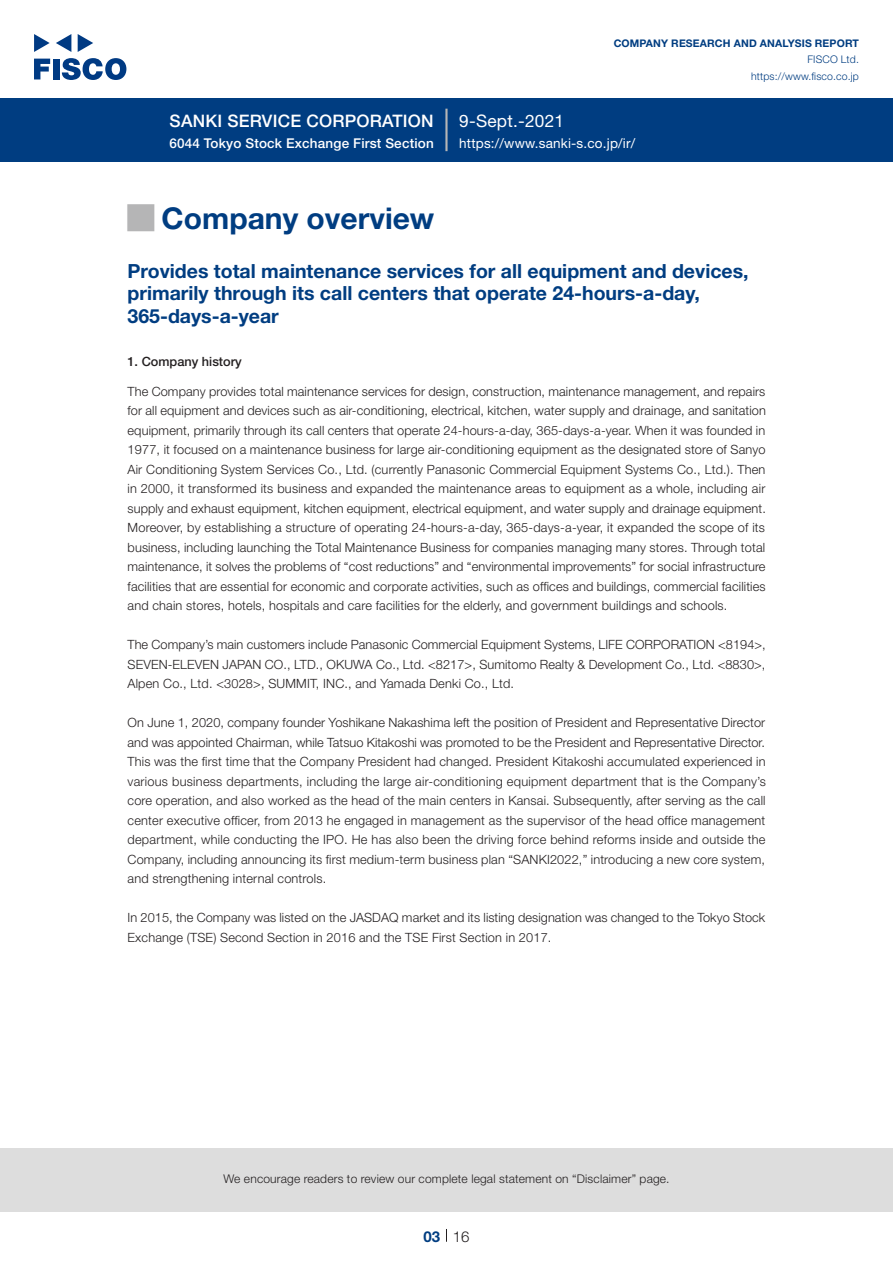
<style>
.page{position:relative;width:893px;height:1263px;background:#fff}
.page>*{position:absolute;margin:0;border:0;box-sizing:border-box;transform-origin:0 0}
.t1{font:700 30px "Helvetica Neue LT Std";color:#003d81}
.t2{font:27px "Hiragino UD Sans Std W6";color:#b5b5b6}
.t3{font:700 19.5px/22.5px "Helvetica Neue LT Std";color:#003d81}
.t4{font:500 17.25px "Helvetica Neue LT Std";letter-spacing:.015em;color:#fff}
.t5{font:17.25px "Helvetica Neue LT Std";letter-spacing:.015em;color:#fff}
.t6{font:300 15px "Helvetica Neue LT Std";color:#231f20}
.t7{font:700 15px "Helvetica Neue LT Std";color:#003d81}
.t8{font:500 13.5px "Helvetica Neue LT Std";letter-spacing:.015em;color:#fff}
.t9{font:13.5px "Helvetica Neue LT Std";color:#fff}
.t10{font:300 12.75px/19.5px "Helvetica Neue LT Std";letter-spacing:.015em;color:#231f20;text-align:justify}
.t11{font:500 12.75px "Helvetica Neue LT Std";color:#231f20}
.t12{font:300 12px "Helvetica Neue LT Std";letter-spacing:.015em;color:#231f20}
.t13{font:700 10.5px "Helvetica Neue LT Std";letter-spacing:.015em;color:#003d81}
.t14{font:300 10.5px/16.5px "Helvetica Neue LT Std";letter-spacing:.015em;color:#003d81;text-align:right}
</style>
<div class="page">
<div style="left:0;top:1148px;width:893px;height:64px;background:#ddd"></div>
<svg style="left:34px;top:59px;width:16px;height:20px"></svg>
<div style="left:53px;top:59px;width:6px;height:20px;background:#003a83"></div>
<svg style="left:62px;top:58px;width:64px;height:22px"></svg>
<svg style="left:34px;top:34px;width:16px;height:18px"></svg>
<svg style="left:78px;top:34px;width:15px;height:18px"></svg>
<svg style="left:56px;top:34px;width:15px;height:18px"></svg>
<div style="left:0;top:98px;width:893px;height:64px;background:#003d81"></div>
<hr style="left:445px;top:109px;width:3px;height:42px;background:#b5b5b6">
<svg style="left:446px;top:1229px;width:1px;height:13px"></svg>
<h3 class="t4" style="left:170px;top:110px;width:266px">SANKI SERVICE CORPORATION</h3>
<p class="t8" style="left:169px;top:135px;width:266px">6044 Tokyo Stock Exchange First Section</p>
<h3 class="t5" style="left:459px;top:110px;width:106px">9-Sept.-2021</h3>
<p class="t13" style="left:614px;top:37px;width:247px">COMPANY RESEARCH AND ANALYSIS REPORT</p>
<p class="t14" style="left:751px;top:51px;width:109px">FISCO Ltd. https://www.fisco.co j p.</p>
<p class="t9" style="left:459px;top:135px;width:178px">h t t p s : / / w w w . s a n k i .s- c o j p. /i r/</p>
<h2 class="t2" style="left:128px;top:197px;width:28px">█</h2>
<h3 class="t3" style="left:128px;top:259px;width:623px">Provides total maintenance services for all equipment and devices, primarily through its call centers that operate 24-hours -a- day,<br>365-days -a- year</h3>
<p class="t11" style="left:128px;top:354px;width:116px">1. Company history</p>
<p class="t10" style="left:128px;top:381px;width:640px">The Company provides total maintenance services for design, construction, maintenance management, and repairs for all equipment and devices such as air-conditioning, electrical, kitchen, water supply and drainage, and sanitation equipment, primarily through its call centers that operate 24-hours -a- day, 365-days -a- year. When it was founded in 1977, it focused on a maintenance business for large air-conditioning equipment as the designated store of Sanyo Air Conditioning System Services Co., Ltd (. currently Panasonic Commercial Equipment Systems Co., Ltd .). Then in 2000, it transformed its business and expanded the maintenance areas to equipment as a whole, including air supply and exhaust equipment, kitchen equipment, electrical equipment, and water supply and drainage equipment.<br>Moreover, by establishing a structure of operating 24-hours -a- day, 365-days -a- year it, expanded the scope of its business, including launching the Total Maintenance Business for companies managing many stores. Through total maintenance it, solves the problems of “cost reductions” and “environmental improvements” for social infrastructure facilities that are essential for economic and corporate activities, such as offices and buildings, commercial facilities and chain stores, hotels, hospitals and care facilities for the elderly, and government buildings and schools.</p>
<p class="t10" style="left:128px;top:635px;width:640px">The Company s’ main customers include Panasonic Commercial Equipment Systems, LIFE CORPORATION &gt;8194&lt;, SEVEN-ELEVEN JAPAN CO., LTD., OKUWA Co., Ltd &lt;. 8217&gt;, Sumitomo Realty &amp; Development Co., Ltd &gt;. 8830&lt;, Alpen Co., Ltd &lt;. 3028&gt;, SUMMIT, INC., and Yamada Denki Co., Ltd.</p>
<p class="t10" style="left:128px;top:713px;width:640px">On June 1, 2020, company founder Yoshikane Nakashima left the position of President and Representative Director and was appointed Chairman, while Tatsuo Kitakoshi was promoted to be the President and Representative Director.<br>This was the first time that the Company President had changed. President Kitakoshi accumulated experienced in various business departments, including the large air-conditioning equipment department that is the Company s’ core operation, and also worked as the head of the main centers in Kansai. Subsequently, after serving as the call center executive officer, from 2013 he engaged in management as the supervisor of the head office management department, while conducting the IPO. He has also been the driving force behind reforms inside and outside the Company, including announcing its first medium-term business plan “SANKI2022,” introducing a new core system, and strengthening internal controls.</p>
<p class="t10" style="left:128px;top:908px;width:639px">In 2015, the Company was listed on the JASDAQ market and its listing designation was changed to the Tokyo Stock<br>Exchange (TSE) Second Section in 2016 and the TSE First Section in 2017.</p>
<h1 class="t1" style="left:162px;top:200px;width:274px">Company overview</h1>
<p class="t12" style="left:223px;top:1171px;width:448px">We encourage readers to review our complete legal statement on “Disclaimer” page.</p>
<p class="t7" style="left:423px;top:1227px;width:18px">03</p>
<p class="t6" style="left:453px;top:1227px;width:18px">16</p>
</div>
